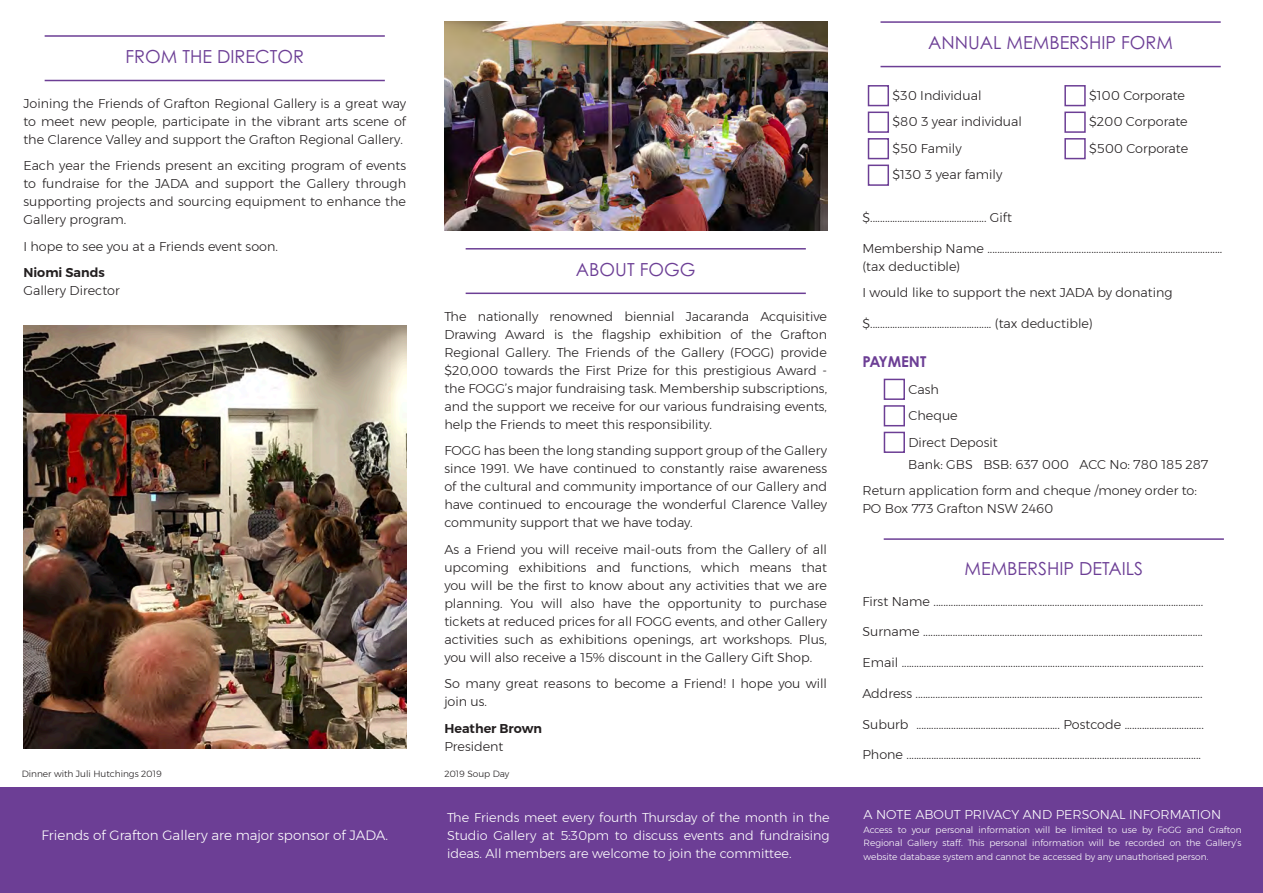
<style>
.page{position:relative;width:1263px;height:893px;background:#fff}
.page>*{position:absolute;margin:0;border:0;box-sizing:border-box;transform-origin:0 0}
.t1{font:18px "Century Gothic Pro Cyr";color:#6c3e95}
.t2{font:700 15px "Century Gothic Pro Cyr";color:#6c3e95}
.t3{font:300 13.5px "Montserrat";color:#fff}
.t4{font:300 12.75px/18px "Montserrat";color:#231f20;text-align:justify}
.t5{font:300 12.75px/18px "Montserrat";color:#fff;text-align:justify}
.t6{font:600 12.75px "Montserrat";color:#231f20}
.t7{font:300 9px/13.5px "Montserrat";color:#fff;text-align:justify}
.t8{font:300 9px "Montserrat";color:#231f20}
</style>
<div class="page">
<div style="left:0;top:787px;width:1263px;height:106px;background:#6c3e95"></div>
<img style="left:23px;top:325px;width:383px;height:423px">
<img style="left:445px;top:21px;width:383px;height:210px">
<hr style="left:45px;top:35px;width:340px;height:2px;background:#6c3e95">
<hr style="left:45px;top:80px;width:340px;height:1px;background:#6c3e95">
<hr style="left:466px;top:248px;width:340px;height:2px;background:#6c3e95">
<hr style="left:466px;top:293px;width:340px;height:1px;background:#6c3e95">
<hr style="left:880px;top:21px;width:341px;height:2px;background:#6c3e95">
<hr style="left:880px;top:66px;width:341px;height:1px;background:#6c3e95">
<div style="left:884px;top:379px;width:21px;height:21px;border:2px solid #6c3e95"></div>
<div style="left:884px;top:405px;width:21px;height:21px;border:2px solid #6c3e95"></div>
<div style="left:884px;top:432px;width:21px;height:21px;border:2px solid #6c3e95"></div>
<hr style="left:884px;top:538px;width:340px;height:2px;background:#6c3e95">
<div style="left:868px;top:85px;width:21px;height:21px;border:2px solid #6c3e95"></div>
<div style="left:868px;top:112px;width:21px;height:21px;border:2px solid #6c3e95"></div>
<div style="left:868px;top:138px;width:21px;height:21px;border:2px solid #6c3e95"></div>
<div style="left:868px;top:165px;width:21px;height:21px;border:2px solid #6c3e95"></div>
<div style="left:1064px;top:85px;width:22px;height:21px;border:2px solid #6c3e95"></div>
<div style="left:1064px;top:112px;width:22px;height:21px;border:2px solid #6c3e95"></div>
<div style="left:1064px;top:138px;width:22px;height:21px;border:2px solid #6c3e95"></div>
<p class="t1" style="left:126px;top:46px;width:180px">FROM THE DIRECTOR</p>
<p class="t4" style="left:23px;top:94px;width:384px">Joining the Friends of Grafton Regional Gallery is a great way to meet new people, participate in the vibrant arts scene of the Clarence Valley and support the Grafton Regional Gallery.</p>
<p class="t4" style="left:23px;top:157px;width:384px">Each year the Friends present an exciting program of events to fundraise for the JADA and support the Gallery through supporting projects and sourcing equipment to enhance the Gallery program.</p>
<p class="t4" style="left:23px;top:237px;width:256px">I hope to see you at a Friends event soon.</p>
<p class="t6" style="left:23px;top:263px;width:83px">Niomi Sands</p>
<p class="t4" style="left:23px;top:282px;width:98px">Gallery Director</p>
<p class="t1" style="left:576px;top:259px;width:121px">ABOUT FOGG</p>
<p class="t4" style="left:444px;top:307px;width:384px">The nationally renowned biennial Jacaranda Acquisitive Drawing Award is the flagship exhibition of the Grafton Regional Gallery. The Friends of the Gallery (FOGG) provide $20,000 towards the First Prize for this prestigious Award - the FOGG’s major fundraising task. Membership subscriptions, and the support we receive for our various fundraising events, help the Friends to meet this responsibility.</p>
<p class="t4" style="left:444px;top:441px;width:384px">FOGG has been the long standing support group of the Gallery since 1991. We have continued to constantly raise awareness of the cultural and community importance of our Gallery and have continued to encourage the wonderful Clarence Valley community support that we have today.</p>
<p class="t4" style="left:444px;top:540px;width:384px">As a Friend you will receive mail-outs from the Gallery of all upcoming exhibitions and functions, which means that you will be the first to know about any activities that we are planning. You will also have the opportunity to purchase tickets at reduced prices for all FOGG events, and other Gallery activities such as exhibitions openings, art workshops. Plus, you will also receive a 15% discount in the Gallery Gift Shop.</p>
<p class="t4" style="left:444px;top:674px;width:384px">So many great reasons to become a Friend! I hope you will join us.</p>
<p class="t6" style="left:444px;top:718px;width:99px">Heather Brown</p>
<p class="t4" style="left:444px;top:737px;width:61px">President</p>
<p class="t8" style="left:22px;top:767px;width:142px">Dinner with Juli Hutchings 2019</p>
<p class="t8" style="left:444px;top:767px;width:66px">2019 Soup Day</p>
<p class="t3" style="left:41px;top:825px;width:348px">Friends of Grafton Gallery are major sponsor of JADA.</p>
<p class="t5" style="left:447px;top:808px;width:384px">The Friends meet every fourth Thursday of the month in the Studio Gallery at 5:30pm to discuss events and fundraising ideas. All members are welcome to join the committee.</p>
<p class="t1" style="left:928px;top:32px;width:246px">ANNUAL MEMBERSHIP FORM</p>
<p class="t4" style="left:892px;top:86px;width:91px">$30 Individual</p>
<p class="t4" style="left:892px;top:113px;width:131px">$80 3 year individual</p>
<p class="t4" style="left:892px;top:139px;width:71px">$50 Family</p>
<p class="t4" style="left:892px;top:166px;width:111px">$130 3 year family</p>
<p class="t4" style="left:1089px;top:86px;width:97px">$100 Corporate</p>
<p class="t4" style="left:1089px;top:113px;width:100px">$200 Corporate</p>
<p class="t4" style="left:1089px;top:139px;width:100px">$500 Corporate</p>
<p class="t4" style="left:862px;top:208px;width:151px">$............................................... Gift</p>
<p class="t4" style="left:862px;top:239px;width:361px">Membership Name ............................................................................................... (tax deductible)</p>
<p class="t4" style="left:862px;top:283px;width:311px">I would like to support the next JADA by donating</p>
<p class="t4" style="left:862px;top:314px;width:232px">$................................................. (tax deductible)</p>
<p class="t2" style="left:862px;top:352px;width:65px">PAYMENT</p>
<p class="t4" style="left:908px;top:380px;width:32px">Cash</p>
<p class="t4" style="left:908px;top:406px;width:51px">Cheque</p>
<p class="t4" style="left:908px;top:433px;width:91px">Direct Deposit</p>
<p class="t4" style="left:908px;top:455px;width:301px">Bank: GBS BSB: 637 000 ACC No: 780 185 287</p>
<p class="t4" style="left:862px;top:482px;width:336px">Return application form and cheque /money order to:<br>PO Box 773 Grafton NSW 2460</p>
<p class="t1" style="left:964px;top:557px;width:180px">MEMBERSHIP DETAILS</p>
<p class="t4" style="left:862px;top:592px;width:342px">First Name .............................................................................................................</p>
<p class="t4" style="left:862px;top:623px;width:342px">Surname .................................................................................................................</p>
<p class="t4" style="left:862px;top:653px;width:343px">Email ..........................................................................................................................</p>
<p class="t4" style="left:862px;top:684px;width:342px">Address ....................................................................................................................</p>
<p class="t4" style="left:862px;top:715px;width:343px">Suburb .......................................................... Postcode ................................</p>
<p class="t4" style="left:862px;top:746px;width:340px">Phone .......................................................................................................................</p>
<p class="t5" style="left:863px;top:805px;width:359px">A NOTE ABOUT PRIVACY AND PERSONAL INFORMATION</p>
<p class="t7" style="left:863px;top:823px;width:380px">Access to your personal information will be limited to use by FoGG and Grafton Regional Gallery staff. This personal information will be recorded on the Gallery’s website database system and cannot be accessed by any unauthorised person.</p>
</div>
